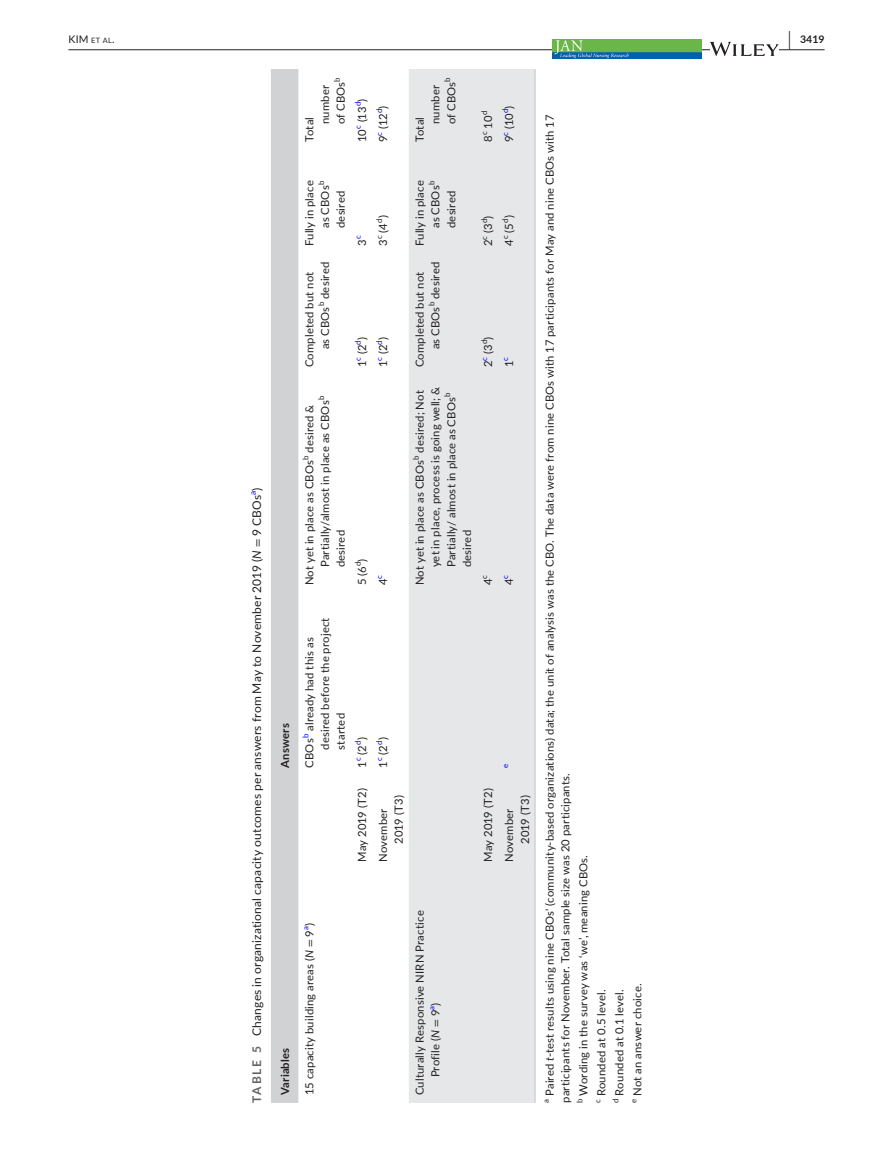
<style>
.page{position:relative;width:893px;height:1174px;background:#fff}
.page>*{position:absolute;margin:0;border:0;box-sizing:border-box;transform-origin:0 0}
.t1{font:12px "Lato";letter-spacing:.015em;color:#231f20}
.t2{font:11.25px/15.8px "Lato";letter-spacing:.015em;color:#231f20}
.t3{font:700 11.25px "Lato";letter-spacing:.02em;color:#231f20}
.t4{font:10.5px "Lato";color:#231f20}
.t5{font:700 10.5px "Lato";color:#231f20}
.t6{font:8.4px "Lato";color:#00f}
.t7{font:7.8px "Lato";color:#231f20}
.t8{font:7.8px "Lato";color:#00f}
.s1{font-size:7.35px}
.s2{font-size:19.5px}
.s3{font-weight:700;color:#636366}
.s4{font-style:italic}
.s5{font-family:"STIX"}
</style>
<div class="page">
<hr style="left:68px;top:49px;width:756px;height:1px;background:#231f20">
<img style="left:553px;top:39px;width:148px;height:20px">
<svg style="left:710px;top:42px;width:69px;height:14px"></svg>
<div style="left:271px;top:69px;width:27px;height:1034px;background:#d1d2d4"></div>
<div style="left:409px;top:69px;width:125px;height:1034px;background:#e6e7e9"></div>
<hr style="left:534px;top:869px;width:2px;height:234px;background:#d1d2d4">
<hr style="left:534px;top:775px;width:2px;height:94px;background:#d1d2d4">
<hr style="left:534px;top:593px;width:2px;height:182px;background:#d1d2d4">
<hr style="left:534px;top:375px;width:2px;height:218px;background:#d1d2d4">
<hr style="left:534px;top:254px;width:2px;height:121px;background:#d1d2d4">
<hr style="left:534px;top:150px;width:2px;height:104px;background:#d1d2d4">
<hr style="left:534px;top:69px;width:2px;height:81px;background:#d1d2d4">
<p class="t4" style="left:68px;top:31px;width:48px">KIM <span class="s1">et al</span>.</p>
<p class="t5" style="left:789px;top:31px;width:37px"><span class="s2">|</span> 3419</p>
<p class="t1" style="left:248px;top:1103px;width:617px;rotate:-90deg"><span class="s3">TABLE 5</span> Changes in organizational capacity outcomes per answers from May to November 2019 (<span class="s4">N</span> <span class="s5">=</span> 9 CBOs )</p>
<p class="t6" style="left:247px;top:494px;width:6px;rotate:-90deg">a</p>
<p class="t7" style="left:331px;top:82px;width:6px;rotate:-90deg">b</p>
<p class="t2" style="left:301px;top:124px;width:44px;text-indent:-18px;rotate:-90deg">Total number of CBOs</p>
<p class="t2" style="left:354px;top:122px;width:25px;rotate:-90deg">(13 )</p>
<p class="t8" style="left:353px;top:106px;width:6px;rotate:-90deg">d</p>
<p class="t8" style="left:353px;top:129px;width:5px;rotate:-90deg">c</p>
<p class="t2" style="left:354px;top:142px;width:14px;rotate:-90deg">10</p>
<p class="t2" style="left:375px;top:142px;width:38px;rotate:-90deg">9<sup>c</sup> (12<sup>d</sup>)</p>
<p class="t7" style="left:442px;top:82px;width:6px;rotate:-90deg">b</p>
<p class="t2" style="left:411px;top:124px;width:44px;text-indent:-18px;rotate:-90deg">Total number of CBOs</p>
<p class="t7" style="left:479px;top:115px;width:6px;rotate:-90deg">d</p>
<p class="t2" style="left:480px;top:129px;width:14px;rotate:-90deg">10</p>
<p class="t2" style="left:501px;top:129px;width:25px;rotate:-90deg">(10 )</p>
<p class="t8" style="left:500px;top:113px;width:6px;rotate:-90deg">d</p>
<p class="t7" style="left:479px;top:135px;width:5px;rotate:-90deg">c</p>
<p class="t2" style="left:480px;top:142px;width:8px;rotate:-90deg">8</p>
<p class="t8" style="left:500px;top:136px;width:5px;rotate:-90deg">c</p>
<p class="t2" style="left:501px;top:142px;width:8px;rotate:-90deg">9</p>
<p class="t3" style="left:277px;top:767px;width:46px;rotate:-90deg">Answers</p>
<p class="t2" style="left:301px;top:228px;width:49px;text-indent:-18px;rotate:-90deg">Fully in place as CBOs</p>
<p class="t7" style="left:316px;top:185px;width:6px;rotate:-90deg">b</p>
<p class="t2" style="left:332px;top:228px;width:39px;rotate:-90deg">desired</p>
<p class="t8" style="left:353px;top:239px;width:5px;rotate:-90deg">c</p>
<p class="t2" style="left:354px;top:246px;width:8px;rotate:-90deg">3</p>
<p class="t2" style="left:375px;top:246px;width:32px;rotate:-90deg">3<sup>c</sup> (4<sup>d</sup>)</p>
<p class="t2" style="left:411px;top:228px;width:49px;text-indent:-18px;rotate:-90deg">Fully in place as CBOs</p>
<p class="t7" style="left:426px;top:185px;width:6px;rotate:-90deg">b</p>
<p class="t2" style="left:443px;top:228px;width:39px;rotate:-90deg">desired</p>
<p class="t2" style="left:480px;top:233px;width:19px;rotate:-90deg">(3 )</p>
<p class="t7" style="left:479px;top:223px;width:6px;rotate:-90deg">d</p>
<p class="t2" style="left:501px;top:233px;width:19px;rotate:-90deg">(5 )</p>
<p class="t7" style="left:500px;top:223px;width:6px;rotate:-90deg">d</p>
<p class="t7" style="left:479px;top:240px;width:5px;rotate:-90deg">c</p>
<p class="t2" style="left:480px;top:246px;width:8px;rotate:-90deg">2</p>
<p class="t7" style="left:500px;top:239px;width:5px;rotate:-90deg">c</p>
<p class="t2" style="left:501px;top:246px;width:8px;rotate:-90deg">4</p>
<p class="t2" style="left:317px;top:299px;width:39px;rotate:-90deg">desired</p>
<p class="t2" style="left:301px;top:349px;width:79px;text-indent:-18px;rotate:-90deg">Completed but not as CBOs</p>
<p class="t7" style="left:316px;top:306px;width:6px;rotate:-90deg">b</p>
<p class="t2" style="left:354px;top:354px;width:19px;rotate:-90deg">(2 )</p>
<p class="t8" style="left:353px;top:345px;width:6px;rotate:-90deg">d</p>
<p class="t8" style="left:353px;top:361px;width:5px;rotate:-90deg">c</p>
<p class="t2" style="left:354px;top:367px;width:8px;rotate:-90deg">1</p>
<p class="t2" style="left:375px;top:367px;width:32px;rotate:-90deg">1<sup>c</sup> (2<sup>d</sup>)</p>
<p class="t2" style="left:427px;top:299px;width:39px;rotate:-90deg">desired</p>
<p class="t2" style="left:411px;top:349px;width:79px;text-indent:-18px;rotate:-90deg">Completed but not as CBOs</p>
<p class="t7" style="left:426px;top:306px;width:6px;rotate:-90deg">b</p>
<p class="t2" style="left:480px;top:354px;width:19px;rotate:-90deg">(3 )</p>
<p class="t7" style="left:479px;top:344px;width:6px;rotate:-90deg">d</p>
<p class="t8" style="left:479px;top:361px;width:5px;rotate:-90deg">c</p>
<p class="t2" style="left:480px;top:367px;width:8px;rotate:-90deg">2</p>
<p class="t8" style="left:500px;top:361px;width:5px;rotate:-90deg">c</p>
<p class="t2" style="left:501px;top:367px;width:8px;rotate:-90deg">1</p>
<p class="t7" style="left:316px;top:400px;width:6px;rotate:-90deg">b</p>
<p class="t2" style="left:301px;top:567px;width:168px;text-indent:115px;rotate:-90deg">desired &amp;<br>Partially/almost in place as CBOs</p>
<p class="t7" style="left:300px;top:460px;width:6px;rotate:-90deg">b</p>
<p class="t2" style="left:301px;top:585px;width:127px;rotate:-90deg">Not yet in place as CBOs</p>
<p class="t2" style="left:332px;top:567px;width:39px;rotate:-90deg">desired</p>
<p class="t2" style="left:354px;top:585px;width:28px;rotate:-90deg">5 (6 )</p>
<p class="t7" style="left:353px;top:566px;width:6px;rotate:-90deg">d</p>
<p class="t2" style="left:375px;top:585px;width:12px;rotate:-90deg">4<sup>c</sup></p>
<p class="t2" style="left:411px;top:567px;width:182px;text-indent:115px;rotate:-90deg">desired; Not yet in place, process is going well; &amp;<br>Partially/ almost in place as CBOs</p>
<p class="t7" style="left:442px;top:397px;width:6px;rotate:-90deg">b</p>
<p class="t7" style="left:410px;top:460px;width:6px;rotate:-90deg">b</p>
<p class="t2" style="left:411px;top:585px;width:127px;rotate:-90deg">Not yet in place as CBOs</p>
<p class="t2" style="left:459px;top:567px;width:39px;rotate:-90deg">desired</p>
<p class="t7" style="left:479px;top:578px;width:5px;rotate:-90deg">c</p>
<p class="t2" style="left:480px;top:585px;width:8px;rotate:-90deg">4</p>
<p class="t8" style="left:500px;top:578px;width:5px;rotate:-90deg">c</p>
<p class="t2" style="left:501px;top:585px;width:8px;rotate:-90deg">4</p>
<p class="t2" style="left:301px;top:749px;width:134px;text-indent:19px;rotate:-90deg">already had this as desired before the project started</p>
<p class="t8" style="left:300px;top:738px;width:6px;rotate:-90deg">b</p>
<p class="t2" style="left:301px;top:767px;width:31px;rotate:-90deg">CBOs</p>
<p class="t2" style="left:354px;top:754px;width:19px;rotate:-90deg">(2 )</p>
<p class="t8" style="left:353px;top:745px;width:6px;rotate:-90deg">d</p>
<p class="t8" style="left:353px;top:761px;width:5px;rotate:-90deg">c</p>
<p class="t2" style="left:354px;top:767px;width:8px;rotate:-90deg">1</p>
<p class="t2" style="left:375px;top:767px;width:32px;rotate:-90deg">1<sup>c</sup> (2<sup>d</sup>)</p>
<p class="t2" style="left:354px;top:862px;width:75px;rotate:-90deg">May 2019 (T2)</p>
<p class="t2" style="left:375px;top:844px;width:50px;text-indent:-18px;rotate:-90deg">November<br>2019 (T3)</p>
<p class="t2" style="left:480px;top:862px;width:75px;rotate:-90deg">May 2019 (T2)</p>
<p class="t8" style="left:500px;top:767px;width:6px;rotate:-90deg">e</p>
<p class="t2" style="left:501px;top:844px;width:50px;text-indent:-18px;rotate:-90deg">November<br>2019 (T3)</p>
<p class="t3" style="left:277px;top:1095px;width:49px;rotate:-90deg">Variables</p>
<p class="t2" style="left:301px;top:1095px;width:174px;rotate:-90deg">15 capacity building areas (<span class="s4">N</span> <span class="s5">=</span> 9<sup>a</sup>)</p>
<p class="t2" style="left:411px;top:1077px;width:168px;text-indent:-18px;rotate:-90deg">Culturally Responsive NIRN Practice<br>Profile (<span class="s4">N</span> <span class="s5">=</span> 9 )</p>
<p class="t8" style="left:426px;top:1010px;width:5px;rotate:-90deg">a</p>
<p class="t2" style="left:541px;top:1103px;width:989px;text-indent:7px;rotate:-90deg">Paired <span class="s4">t</span>-test results using nine CBOs' (community-based organizations) data; the unit of analysis was the CBO. The data were from nine CBOs with 17 participants for May and nine CBOs with 17 participants for November. Total sample size was 20 participants.</p>
<p class="t2" style="left:575px;top:1095px;width:242px;rotate:-90deg">Wording in the survey was ‘we’, meaning CBOs.</p>
<p class="t2" style="left:611px;top:1095px;width:108px;rotate:-90deg">Rounded at 0.1 level.</p>
<p class="t2" style="left:593px;top:1096px;width:108px;rotate:-90deg">Rounded at 0.5 level.</p>
<p class="t7" style="left:574px;top:1103px;width:6px;rotate:-90deg">b</p>
<p class="t7" style="left:610px;top:1103px;width:6px;rotate:-90deg">d</p>
<p class="t7" style="left:592px;top:1103px;width:5px;rotate:-90deg">c</p>
<p class="t7" style="left:540px;top:1103px;width:5px;rotate:-90deg">a</p>
<p class="t2" style="left:629px;top:1095px;width:114px;rotate:-90deg">Not an answer choice.</p>
<p class="t7" style="left:628px;top:1103px;width:6px;rotate:-90deg">e</p>
</div>
